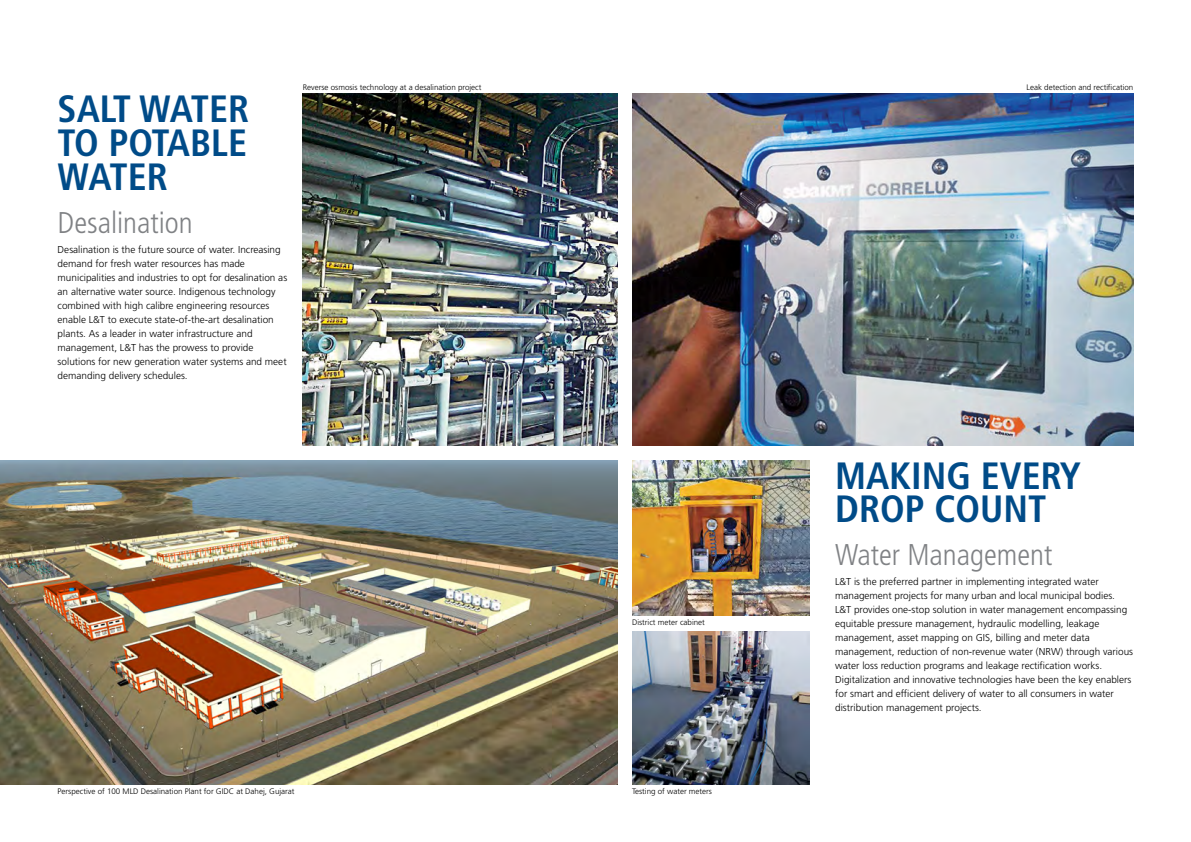
<style>
.page{position:relative;width:1191px;height:842px;background:#fff}
.page>*{position:absolute;margin:0;border:0;box-sizing:border-box;transform-origin:0 0}
.t1{font:700 condensed 38px/33.6px "Frutiger LT Pro";color:#004b88}
.t2{font:300 condensed 30px "Frutiger LT Pro";color:#808285}
.t3{font:300 10px/14px "Frutiger LT Pro";color:#000}
.t4{font:300 8px "Frutiger LT Pro";color:#000}
</style>
<div class="page">
<img style="left:0;top:460px;width:617px;height:324px">
<img style="left:632px;top:94px;width:501px;height:352px">
<img style="left:303px;top:94px;width:314px;height:352px">
<img style="left:632px;top:631px;width:177px;height:153px">
<img style="left:632px;top:461px;width:177px;height:154px">
<h1 class="t1" style="left:58px;top:92px;width:193px;text-align:justify">SALT WATER TO POTABLE WATER</h1>
<h2 class="t2" style="left:58px;top:205px;width:137px">Desalination</h2>
<p class="t3" style="left:58px;top:242px;width:231px">Desalination is the future source of water. Increasing demand for fresh water resources has made municipalities and industries to opt for desalination as an alternative water source. Indigenous technology combined with high calibre engineering resources enable L&amp;T to execute state-of-the-art desalination plants. As a leader in water infrastructure and management, L&amp;T has the prowess to provide solutions for new generation water systems and meet demanding delivery schedules.</p>
<p class="t4" style="left:303px;top:82px;width:180px">Reverse osmosis technology at a desalination project</p>
<p class="t4" style="left:1026px;top:82px;width:108px">Leak detection and rectification</p>
<p class="t4" style="left:632px;top:618px;width:74px">District meter cabinet</p>
<h1 class="t1" style="left:835px;top:459px;width:247px">MAKING EVERY<br>DROP COUNT</h1>
<h2 class="t2" style="left:835px;top:537px;width:219px">Water Management</h2>
<p class="t3" style="left:835px;top:574px;width:299px">L&amp;T is the preferred partner in implementing integrated water management projects for many urban and local municipal bodies.<br>L&amp;T provides one-stop solution in water management encompassing equitable pressure management, hydraulic modelling, leakage management, asset mapping on GIS, billing and meter data management, reduction of non-revenue water (NRW) through various water loss reduction programs and leakage rectification works.<br>Digitalization and innovative technologies have been the key enablers for smart and efficient delivery of water to all consumers in water distribution management projects.</p>
<p class="t4" style="left:58px;top:787px;width:238px">Perspective of 100 MLD Desalination Plant for GIDC at Dahej, Gujarat</p>
<p class="t4" style="left:632px;top:787px;width:81px">Testing of water meters</p>
</div>
